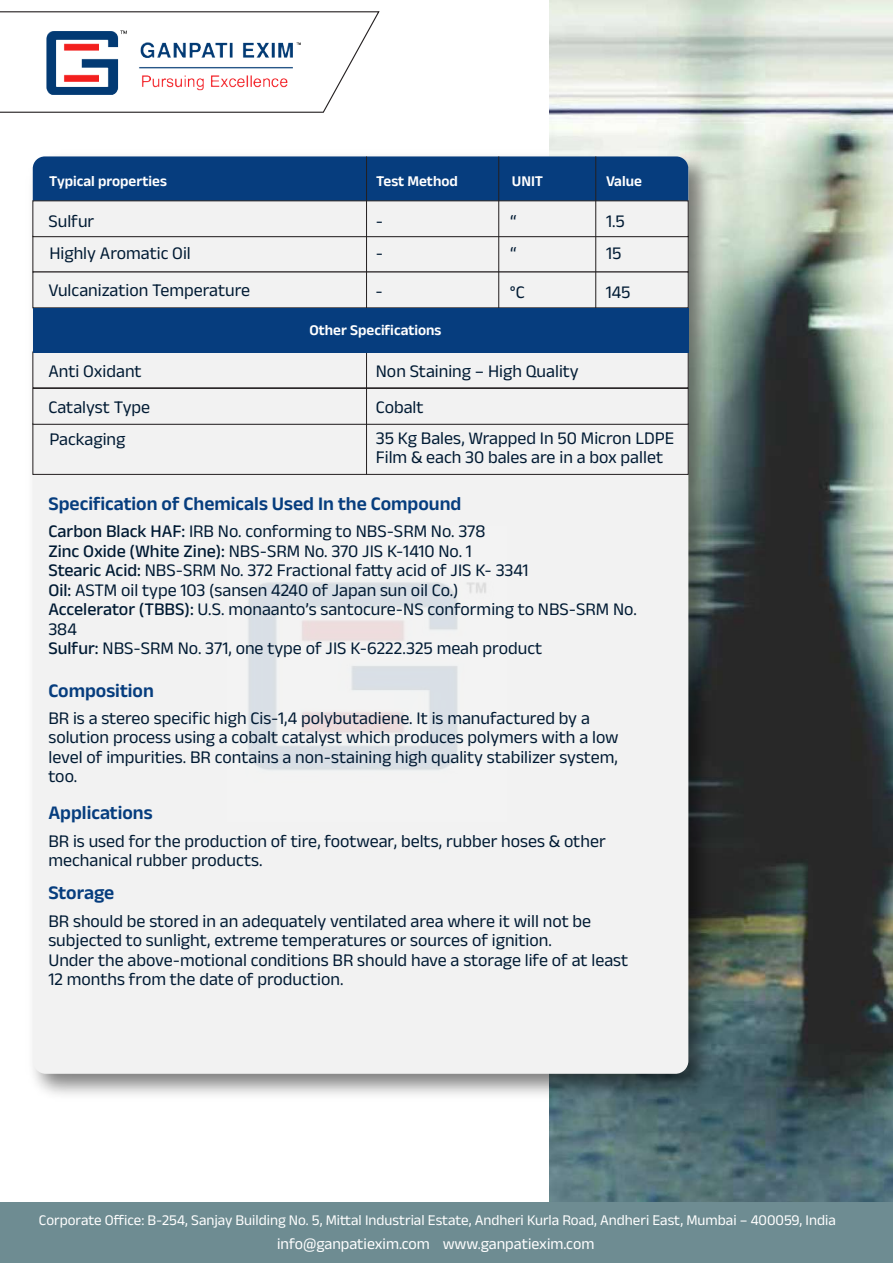
<style>
.page{position:relative;width:893px;height:1263px;background:#fff}
.page>*{position:absolute;margin:0;border:0;box-sizing:border-box;transform-origin:0 0}
.t1{font:600 19.5px "Anek Devanagari";color:#063d7e}
.t2{font:18px/19.5px "Anek Devanagari";color:#001a33}
.t3{font:15.9px "Anek Devanagari";color:#fff}
.t4{font:600 15.15px "Anek Devanagari";color:#fff}
.t5{font:15px "Anek Devanagari";color:#fff}
.s1{font-weight:500}
</style>
<div class="page">
<img style="left:549px;top:0;width:344px;height:1202px">
<div style="left:0;top:1202px;width:893px;height:61px;background:#6e8c92"></div>
<svg style="left:0;top:11px;width:380px;height:102px"></svg>
<img style="left:35px;top:19px;width:277px;height:86px">
<img style="left:32px;top:145px;width:690px;height:962px">
<div style="left:33px;top:157px;width:655px;height:917px;background:#f2f2f2;border-radius:13px"></div>
<div style="left:33px;top:156px;width:655px;height:45px;background:#063d7e"></div>
<div style="left:33px;top:236px;width:655px;height:36px;background:#f2f2f2;border:1px solid #231f20"></div>
<div style="left:33px;top:201px;width:655px;height:36px;background:#f2f2f2;border:1px solid #231f20"></div>
<div style="left:33px;top:423px;width:655px;height:52px;background:#f2f2f2;border:1px solid #231f20"></div>
<div style="left:33px;top:388px;width:655px;height:36px;background:#f2f2f2;border:1px solid #231f20"></div>
<img style="left:248px;top:582px;width:238px;height:188px">
<hr style="left:595px;top:156px;width:1px;height:152px;background:#231f20">
<hr style="left:498px;top:156px;width:1px;height:152px;background:#231f20">
<hr style="left:366px;top:156px;width:1px;height:318px;background:#231f20">
<div style="left:33px;top:308px;width:655px;height:44px;background:#063d7e"></div>
<p class="t4" style="left:49px;top:172px;width:119px">Typical properties</p>
<p class="t4" style="left:376px;top:172px;width:83px">Test Method</p>
<p class="t4" style="left:512px;top:172px;width:33px">UNIT</p>
<p class="t4" style="left:606px;top:172px;width:37px">Value</p>
<p class="t2" style="left:606px;top:205px;width:20px;line-height:32.1px">1.5<br>15</p>
<p class="t2" style="left:606px;top:282px;width:26px">145</p>
<p class="t2" style="left:48px;top:205px;width:144px;line-height:32.1px">Sulfur<br>Highly Aromatic Oil</p>
<p class="t2" style="left:48px;top:280px;width:203px">Vulcanization Temperature</p>
<p class="t2" style="left:510px;top:205px;width:8px;line-height:32.1px">“ “</p>
<p class="t2" style="left:510px;top:282px;width:17px">°C</p>
<p class="t2" style="left:376px;top:205px;width:9px;line-height:32.1px">- -</p>
<p class="t2" style="left:376px;top:281px;width:9px">-</p>
<p class="t4" style="left:309px;top:321px;width:133px">Other Specifications</p>
<p class="t2" style="left:48px;top:361px;width:95px">Anti Oxidant</p>
<p class="t2" style="left:376px;top:361px;width:204px">Non Staining – High Quality</p>
<p class="t2" style="left:48px;top:397px;width:103px">Catalyst Type</p>
<p class="t2" style="left:49px;top:429px;width:77px">Packaging</p>
<p class="t2" style="left:376px;top:391px;width:300px;line-height:30.6px">Cobalt<br>35 Kg Bales, Wrapped In 50 Micron LDPE</p>
<p class="t2" style="left:376px;top:447px;width:289px">Film &amp; each 30 bales are in a box pallet</p>
<p class="t1" style="left:48px;top:492px;width:414px">Specification of Chemicals Used In the Compound</p>
<p class="t2" style="left:48px;top:521px;width:590px"><span class="s1">Carbon Black HAF:</span> IRB No. conforming to NBS-SRM No. 378<br><span class="s1">Zinc Oxide (White Zine):</span> NBS-SRM No. 370 JIS K-1410 No. 1<br><span class="s1">Stearic Acid:</span> NBS-SRM No. 372 Fractional fatty acid of JIS K- 3341<br><span class="s1">Oil:</span> ASTM oil type 103 (sansen 4240 of Japan sun oil Co.)<br><span class="s1">Accelerator (TBBS):</span> U.S. monaanto’s santocure-NS conforming to NBS-SRM No.<br>384<br><span class="s1">Sulfur:</span> NBS-SRM No. 371, one type of JIS K-6222.325 meah product</p>
<p class="t1" style="left:48px;top:678px;width:107px">Composition</p>
<p class="t2" style="left:48px;top:708px;width:572px">BR is a stereo specific high Cis-1,4 polybutadiene. It is manufactured by a solution process using a cobalt catalyst which produces polymers with a low level of impurities. BR contains a non-staining high quality stabilizer system, too.</p>
<p class="t1" style="left:48px;top:801px;width:106px">Applications</p>
<p class="t2" style="left:48px;top:831px;width:559px">BR is used for the production of tire, footwear, belts, rubber hoses &amp; other mechanical rubber products.</p>
<p class="t1" style="left:48px;top:881px;width:67px">Storage</p>
<p class="t2" style="left:48px;top:911px;width:581px">BR should be stored in an adequately ventilated area where it will not be subjected to sunlight, extreme temperatures or sources of ignition.<br>Under the above-motional conditions BR should have a storage life of at least 12 months from the date of production.</p>
<p class="t5" style="left:39px;top:1211px;width:798px">Corporate Office: B-254, Sanjay Building No. 5, Mittal Industrial Estate, Andheri Kurla Road, Andheri East, Mumbai – 400059, India</p>
<p class="t3" style="left:277px;top:1234px;width:319px">info@ganpatiexim.com www.ganpatiexim.com</p>
</div>
